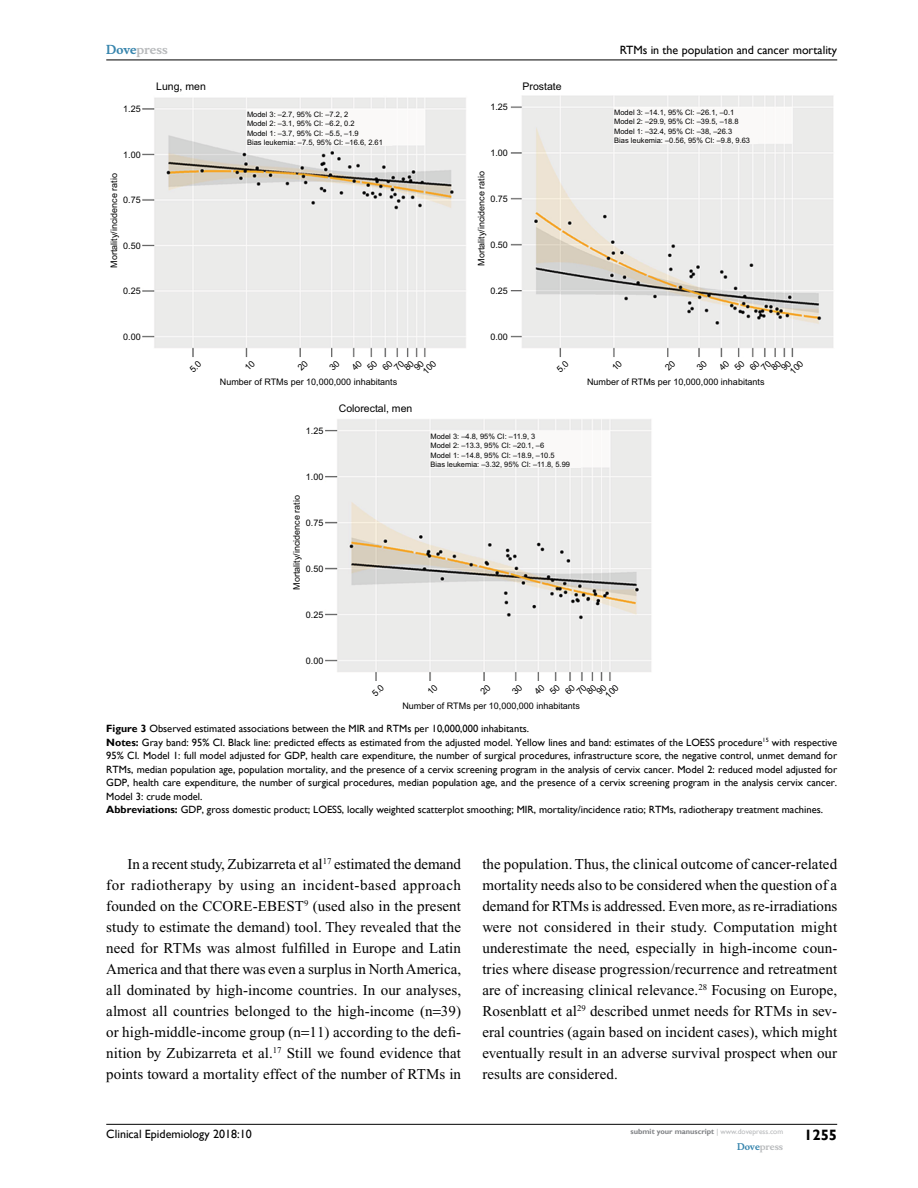
<style>
.page{position:relative;width:918px;height:1188px;background:#fff}
.page>*{position:absolute;margin:0;border:0;box-sizing:border-box;transform-origin:0 0}
.t1{font:15px/21px "Times New Roman";letter-spacing:.005em;color:#000;text-align:justify}
.t2{font:700 15px "Gill Sans";color:#000}
.t3{font:12px "Gill Sans";color:#000}
.t4{font:700 12px "Musee";color:#b8babc}
.t5{font:10.5px/13.5px "Gill Sans";color:#000}
.t6{font:10.5px "Arial";color:#000}
.t7{font:9px/8.2px "Arial";color:#000}
.t8{font:700 9px "Musee";color:#b8babc}
.t9{font:7.5px/9.8px "Arial";color:#000}
.t10{font:700 7.5px "Gill Sans";color:#808285}
.s1{color:#3785ad}
.s2{font-weight:700}
.s3{font-weight:400;color:#b8babc}
</style>
<div class="page">
<hr style="left:106px;top:1124px;width:731px;height:1px;background:#000">
<hr style="left:106px;top:60px;width:731px;height:1px;background:#000">
<img style="left:143px;top:95px;width:691px;height:586px">
<svg style="left:189px;top:360px;width:13px;height:13px"></svg>
<svg style="left:245px;top:360px;width:10px;height:11px"></svg>
<svg style="left:297px;top:360px;width:11px;height:11px"></svg>
<svg style="left:329px;top:360px;width:11px;height:11px"></svg>
<svg style="left:351px;top:360px;width:27px;height:11px"></svg>
<svg style="left:422px;top:360px;width:15px;height:14px"></svg>
<svg style="left:556px;top:360px;width:13px;height:13px"></svg>
<svg style="left:612px;top:360px;width:11px;height:11px"></svg>
<svg style="left:664px;top:360px;width:12px;height:11px"></svg>
<svg style="left:696px;top:360px;width:11px;height:11px"></svg>
<svg style="left:718px;top:360px;width:27px;height:11px"></svg>
<svg style="left:790px;top:360px;width:14px;height:14px"></svg>
<p class="t4" style="left:106px;top:43px;width:63px"><span class="s1">Dove</span>press</p>
<p class="t3" style="left:620px;top:43px;width:219px">RTMs in the population and cancer mortality</p>
<p class="t6" style="left:156px;top:79px;width:51px">Lung, men</p>
<p class="t6" style="left:523px;top:79px;width:41px">Prostate</p>
<p class="t7" style="left:123px;top:105px;width:19px">1.25</p>
<p class="t9" style="left:247px;top:109px;width:103px">Model 3: –2.7, 95% CI: –7.2, 2</p>
<p class="t9" style="left:247px;top:118px;width:113px">Model 2: –3.1, 95% CI: –6.2, 0.2<br>Model 1: –3.7, 95% CI: –5.5, –1.9</p>
<p class="t9" style="left:247px;top:137px;width:137px">Bias leukemia: –7.5, 95% CI: –16.6, 2.61</p>
<p class="t7" style="left:490px;top:103px;width:19px">1.25</p>
<p class="t9" style="left:614px;top:108px;width:122px">Model 3: –14.1, 95% CI: –26.1, –0.1</p>
<p class="t9" style="left:614px;top:117px;width:126px">Model 2: –29.9, 95% CI: –39.5, –18.8<br>Model 1: –32.4, 95% CI: –38, –26.3</p>
<p class="t9" style="left:614px;top:135px;width:137px">Bias leukemia: –0.56, 95% CI: –9.8, 9.63</p>
<p class="t7" style="left:123px;top:151px;width:19px">1.00</p>
<p class="t7" style="left:123px;top:196px;width:19px">0.75</p>
<p class="t7" style="left:123px;top:242px;width:19px">0.50</p>
<p class="t7" style="left:123px;top:287px;width:19px">0.25</p>
<p class="t7" style="left:123px;top:333px;width:19px">0.00</p>
<p class="t7" style="left:110px;top:268px;width:96px;rotate:-90deg">Mortality/incidence ratio</p>
<p class="t7" style="left:490px;top:149px;width:19px">1.00</p>
<p class="t7" style="left:490px;top:195px;width:19px">0.75</p>
<p class="t7" style="left:490px;top:241px;width:19px">0.50</p>
<p class="t7" style="left:490px;top:286px;width:19px">0.25</p>
<p class="t7" style="left:490px;top:332px;width:19px">0.00</p>
<p class="t7" style="left:477px;top:266px;width:96px;rotate:-90deg">Mortality/incidence ratio</p>
<p class="t7" style="left:387px;top:360px;width:12px;text-indent:-8px;rotate:-45deg">60<br>70</p>
<p class="t7" style="left:408px;top:362px;width:12px;line-height:7.1px;text-indent:-7px;rotate:-45deg">80<br>90</p>
<p class="t7" style="left:754px;top:360px;width:12px;text-indent:-8px;rotate:-45deg">60<br>70</p>
<p class="t7" style="left:775px;top:362px;width:12px;line-height:7.1px;text-indent:-7px;rotate:-45deg">80<br>90</p>
<p class="t7" style="left:220px;top:378px;width:179px">Number of RTMs per 10,000,000 inhabitants</p>
<p class="t7" style="left:587px;top:378px;width:179px">Number of RTMs per 10,000,000 inhabitants</p>
<p class="t6" style="left:339px;top:401px;width:75px">Colorectal, men</p>
<p class="t7" style="left:306px;top:427px;width:19px">1.25</p>
<p class="t9" style="left:431px;top:432px;width:106px">Model 3: –4.8, 95% CI: –11.9, 3</p>
<p class="t9" style="left:431px;top:441px;width:126px">Model 2: –13.3, 95% CI: –20.1, –6<br>Model 1: –14.8, 95% CI: –18.9, –10.5</p>
<p class="t9" style="left:431px;top:459px;width:141px">Bias leukemia: –3.32, 95% CI: –11.8, 5.99</p>
<p class="t7" style="left:306px;top:473px;width:19px">1.00</p>
<p class="t7" style="left:306px;top:519px;width:19px">0.75</p>
<p class="t7" style="left:306px;top:565px;width:19px">0.50</p>
<p class="t7" style="left:306px;top:611px;width:19px">0.25</p>
<p class="t7" style="left:306px;top:656px;width:19px">0.00</p>
<p class="t7" style="left:292px;top:590px;width:96px;rotate:-90deg">Mortality/incidence ratio</p>
<p class="t7" style="left:569px;top:684px;width:12px;text-indent:-8px;rotate:-45deg">60<br>70</p>
<p class="t7" style="left:591px;top:685px;width:12px;line-height:7.1px;text-indent:-7px;rotate:-45deg">80<br>90</p>
<p class="t7" style="left:402px;top:702px;width:179px">Number of RTMs per 10,000,000 inhabitants</p>
<p class="t5" style="left:106px;top:722px;width:733px"><span class="s2">Figure 3</span> Observed estimated associations between the MIR and RTMs per 10,000,000 inhabitants.<br><span class="s2">Notes:</span> Gray band: 95% CI. Black line: predicted effects as estimated from the adjusted model. Yellow lines and band: estimates of the LOESS procedure<sup>15</sup> with respective 95% CI. Model 1: full model adjusted for GDP, health care expenditure, the number of surgical procedures, infrastructure score, the negative control, unmet demand for RTMs, median population age, population mortality, and the presence of a cervix screening program in the analysis of cervix cancer. Model 2: reduced model adjusted for GDP, health care expenditure, the number of surgical procedures, median population age, and the presence of a cervix screening program in the analysis cervix cancer.<br>Model 3: crude model.<br><span class="s2">Abbreviations:</span> GDP, gross domestic product; LOESS, locally weighted scatterplot smoothing; MIR, mortality/incidence ratio; RTMs, radiotherapy treatment machines.</p>
<p class="t1" style="left:106px;top:853px;width:356px;text-indent:21px">In a recent study, Zubizarreta et al<sup>17</sup> estimated the demand for radiotherapy by using an incident-based approach founded on the CCORE-EBEST<sup>9</sup> (used also in the present study to estimate the demand) tool. They revealed that the need for RTMs was almost fulfilled in Europe and Latin America and that there was even a surplus in North America, all dominated by high-income countries. In our analyses, almost all countries belonged to the high-income (n 39) or high-middle-income group (n 11) according to the defi&shy;nition by Zubizarreta et al.<sup>17</sup> Still we found evidence that points toward a mortality effect of the number of RTMs in</p>
<p class="t1" style="left:482px;top:853px;width:357px">the population. Thus, the clinical outcome of cancer-related mortality needs also to be considered when the question of a demand for RTMs is addressed. Even more, as re-irradiations were not considered in their study. Computation might underestimate the need, especially in high-income coun&shy;tries where disease progression/recurrence and retreatment are of increasing clinical relevance.<sup>28</sup> Focusing on Europe, Rosenblatt et al<sup>29</sup> described unmet needs for RTMs in sev&shy;eral countries (again based on incident cases), which might eventually result in an adverse survival prospect when our results are considered.</p>
<p class="t3" style="left:106px;top:1127px;width:147px">Clinical Epidemiology 2018:10</p>
<p class="t10" style="left:631px;top:1127px;width:154px">submit your manuscript <span class="s3">| www.dovepress.com</span></p>
<p class="t8" style="left:737px;top:1141px;width:48px"><span class="s1">Dove</span>press</p>
<p class="t2" style="left:804px;top:1126px;width:35px">1255</p>
</div>
